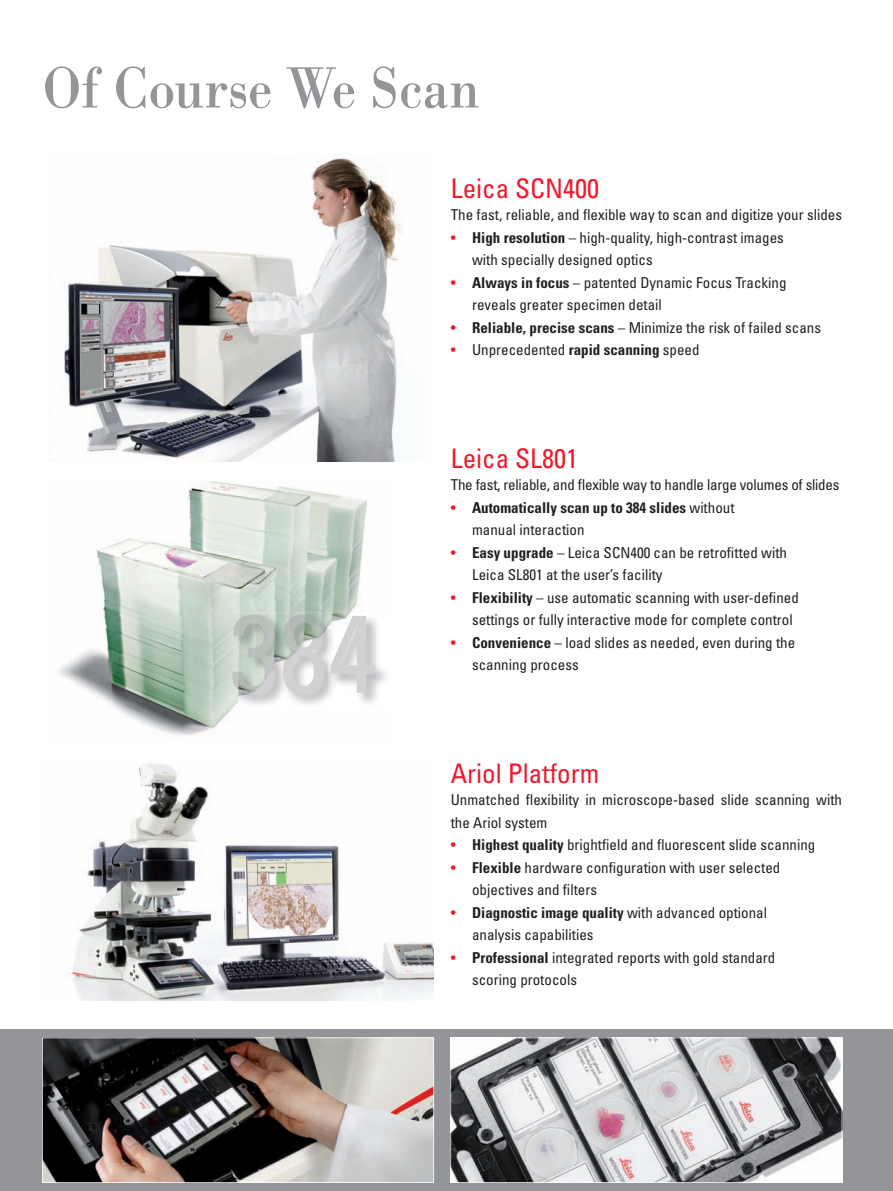
<style>
.page{position:relative;width:893px;height:1191px;background:#fff}
.page>*{position:absolute;margin:0;border:0;box-sizing:border-box;transform-origin:0 0}
.t1{font:60px "Leicana";letter-spacing:-.01em;color:#939598}
.t2{font:condensed 27px "Univers LT Std";color:#ee1a2e}
.t3{font:condensed 15px/22.5px "Univers LT Std";color:#231f20}
.t4{font:700 condensed 15px/22.5px "Univers LT Std";color:#231f20}
.s1{color:#ee1a2e}
.s2{font-weight:700}
.s3{font-weight:400;color:#ee1a2e}
.s4{font-weight:400}
</style>
<div class="page">
<img style="left:64px;top:158px;width:338px;height:303px">
<img style="left:59px;top:481px;width:308px;height:255px">
<div style="left:0;top:1029px;width:893px;height:161px;background:#939598"></div>
<svg style="left:450px;top:1037px;width:392px;height:145px;background:#abaaad"></svg>
<svg style="left:42px;top:1037px;width:392px;height:145px;background:#7a7370"></svg>
<img style="left:230px;top:613px;width:53px;height:95px">
<img style="left:283px;top:613px;width:53px;height:1px">
<img style="left:336px;top:613px;width:50px;height:95px">
<img style="left:283px;top:694px;width:53px;height:14px">
<img style="left:328px;top:614px;width:47px;height:80px">
<img style="left:232px;top:614px;width:96px;height:80px">
<img style="left:71px;top:763px;width:363px;height:237px">
<h1 class="t1" style="left:42px;top:51px;width:438px">Of Course We Scan</h1>
<h2 class="t2" style="left:451px;top:177px;width:150px">Leica SCN400</h2>
<p class="t3" style="left:451px;top:204px;width:393px">The fast, reliable, and flexible way to scan and digitize your slides</p>
<p class="t3" style="left:472px;top:227px;width:313px;text-indent:-21px"><span class="s1">•</span> <span class="s2">High resolution</span> – high-quality, high-contrast images with specially designed optics</p>
<p class="t3" style="left:472px;top:272px;width:316px;text-indent:-21px"><span class="s1">•</span> <span class="s2">Always in focus</span> – patented Dynamic Focus Tracking reveals greater specimen detail</p>
<p class="t3" style="left:451px;top:317px;width:372px"><span class="s1">•</span> <span class="s2">Reliable, precise scans</span> – Minimize the risk of failed scans</p>
<p class="t3" style="left:451px;top:339px;width:250px"><span class="s1">•</span> Unprecedented <span class="s2">rapid scanning</span> speed</p>
<h2 class="t2" style="left:451px;top:447px;width:129px">Leica SL801</h2>
<p class="t3" style="left:451px;top:474px;width:390px">The fast, reliable, and flexible way to handle large volumes of slides</p>
<p class="t4" style="left:472px;top:497px;width:264px;text-indent:-21px"><span class="s3">•</span> Automatically scan up to 384 slides <span class="s4">without manual interaction</span></p>
<p class="t3" style="left:472px;top:542px;width:316px;text-indent:-21px"><span class="s1">•</span> <span class="s2">Easy upgrade</span> – Leica SCN400 can be retrofitted with<br>Leica SL801 at the user’s facility</p>
<p class="t3" style="left:472px;top:587px;width:328px;text-indent:-21px"><span class="s1">•</span> <span class="s2">Flexibility</span> – use automatic scanning with user-defined settings or fully interactive mode for complete control</p>
<p class="t3" style="left:472px;top:632px;width:325px;text-indent:-21px"><span class="s1">•</span> <span class="s2">Convenience</span> – load slides as needed, even during the scanning process</p>
<h2 class="t2" style="left:451px;top:762px;width:150px">Ariol Platform</h2>
<p class="t3" style="left:451px;top:789px;width:393px">Unmatched flexibility in microscope-based slide scanning with the Ariol system</p>
<p class="t3" style="left:451px;top:834px;width:366px"><span class="s1">•</span> <span class="s2">Highest quality</span> brightfield and fluorescent slide scanning</p>
<p class="t3" style="left:472px;top:857px;width:310px;text-indent:-21px"><span class="s1">•</span> <span class="s2">Flexible</span> hardware configuration with user selected objectives and filters</p>
<p class="t3" style="left:472px;top:902px;width:296px;text-indent:-21px"><span class="s1">•</span> <span class="s2">Diagnostic image quality</span> with advanced optional analysis capabilities</p>
<p class="t3" style="left:472px;top:947px;width:305px;text-indent:-21px"><span class="s1">•</span> <span class="s2">Professional</span> integrated reports with gold standard scoring protocols</p>
</div>
